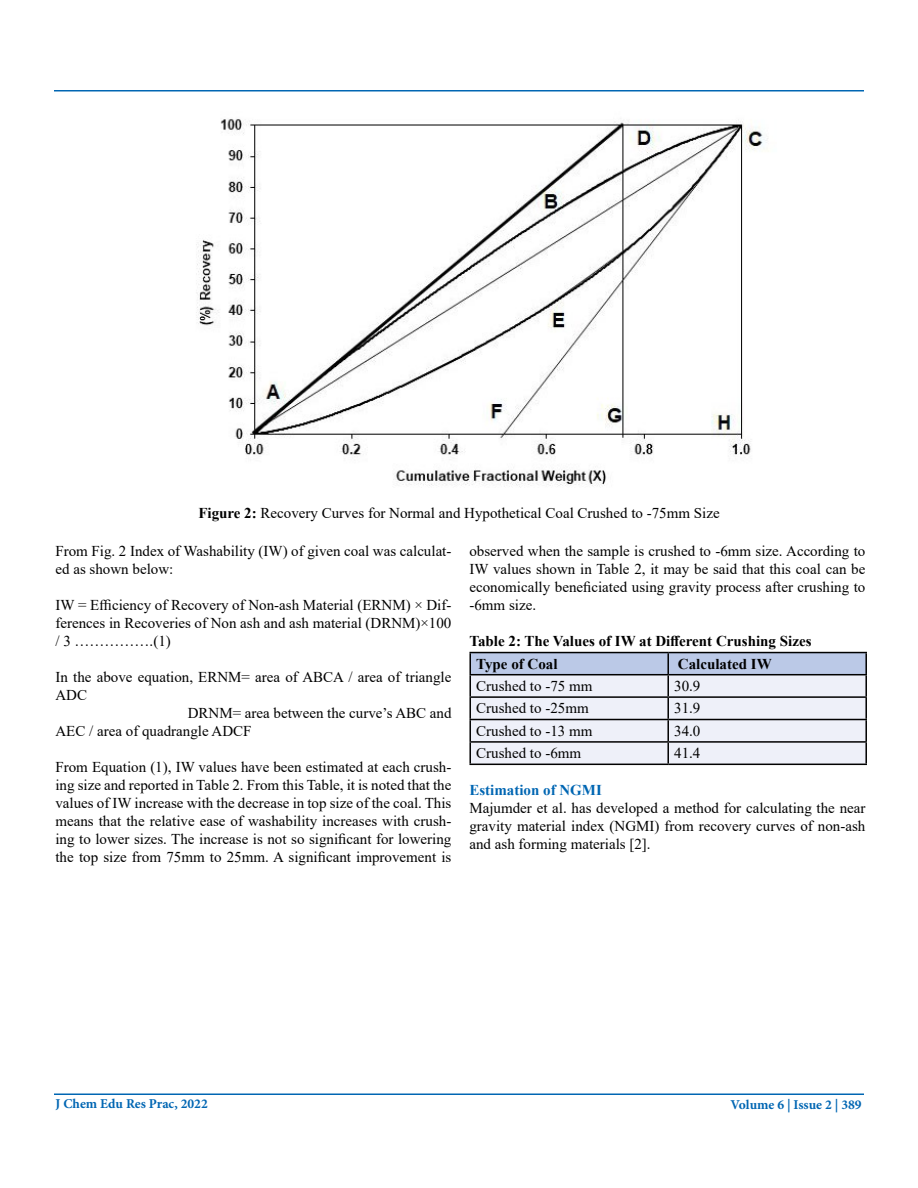
<style>
.page{position:relative;width:918px;height:1188px;background:#fff}
.page>*{position:absolute;margin:0;border:0;box-sizing:border-box;transform-origin:0 0}
.t1{font:15px/18px "Times New Roman";color:#000;text-align:justify}
.t2{font:700 15px/23px "Times New Roman";color:#000}
.t3{font:700 15px "Times New Roman";color:#0066b3}
.t4{font:700 13.5px "Minion Pro";color:#0066b3}
.s1{font-weight:700}
</style>
<div class="page">
<hr style="left:54px;top:90px;width:810px;height:2px;background:#0066b3">
<hr style="left:54px;top:1094px;width:810px;height:1px;background:#0066b3">
<img style="left:196px;top:119px;width:572px;height:368px">
<svg style="left:471px;top:653px;width:394px;height:111px;background:#dfe4f1"></svg>
<hr style="left:469px;top:652px;width:199px;height:1px;background:#000">
<hr style="left:469px;top:653px;width:2px;height:21px;background:#000">
<hr style="left:668px;top:652px;width:199px;height:1px;background:#000">
<hr style="left:667px;top:653px;width:2px;height:21px;background:#000">
<hr style="left:865px;top:653px;width:2px;height:21px;background:#000">
<hr style="left:469px;top:674px;width:199px;height:1px;background:#000">
<hr style="left:469px;top:675px;width:2px;height:21px;background:#000">
<hr style="left:668px;top:674px;width:199px;height:1px;background:#000">
<hr style="left:667px;top:675px;width:2px;height:21px;background:#000">
<hr style="left:865px;top:675px;width:2px;height:21px;background:#000">
<hr style="left:469px;top:696px;width:199px;height:2px;background:#000">
<hr style="left:469px;top:698px;width:2px;height:21px;background:#000">
<hr style="left:668px;top:696px;width:199px;height:2px;background:#000">
<hr style="left:667px;top:698px;width:2px;height:21px;background:#000">
<hr style="left:865px;top:698px;width:2px;height:21px;background:#000">
<hr style="left:469px;top:719px;width:199px;height:1px;background:#000">
<hr style="left:469px;top:720px;width:2px;height:21px;background:#000">
<hr style="left:668px;top:719px;width:199px;height:1px;background:#000">
<hr style="left:667px;top:720px;width:2px;height:21px;background:#000">
<hr style="left:865px;top:720px;width:2px;height:21px;background:#000">
<hr style="left:469px;top:741px;width:199px;height:2px;background:#000">
<hr style="left:469px;top:743px;width:2px;height:21px;background:#000">
<hr style="left:668px;top:741px;width:199px;height:2px;background:#000">
<hr style="left:667px;top:743px;width:2px;height:21px;background:#000">
<hr style="left:865px;top:743px;width:2px;height:21px;background:#000">
<hr style="left:469px;top:764px;width:199px;height:1px;background:#000">
<hr style="left:668px;top:764px;width:199px;height:1px;background:#000">
<p class="t1" style="left:198px;top:504px;width:523px"><span class="s1">Figure 2:</span> Recovery Curves for Normal and Hypothetical Coal Crushed to -75mm Size</p>
<p class="t1" style="left:55px;top:541px;width:397px">From Fig. 2 Index of Washability (IW) of given coal was calculat&shy;ed as shown below:</p>
<p class="t1" style="left:55px;top:595px;width:397px">IW = Efficiency of Recovery of Non-ash Material (ERNM) × Dif&shy;ferences in Recoveries of Non ash and ash material (DRNM)×100 / 3 …………….(1)</p>
<p class="t1" style="left:55px;top:667px;width:398px">In the above equation, ERNM= area of ABCA / area of triangle</p>
<p class="t1" style="left:55px;top:685px;width:33px">ADC</p>
<p class="t1" style="left:188px;top:703px;width:265px">DRNM= area between the curve’s ABC and</p>
<p class="t1" style="left:55px;top:721px;width:198px">AEC / area of quadrangle ADCF</p>
<p class="t1" style="left:55px;top:757px;width:398px">From Equation (1), IW values have been estimated at each crush&shy;ing size and reported in Table 2. From this Table, it is noted that the values of IW increase with the decrease in top size of the coal. This means that the relative ease of washability increases with crush&shy;ing to lower sizes. The increase is not so significant for lowering the top size from 75mm to 25mm. A significant improvement is</p>
<p class="t1" style="left:469px;top:541px;width:398px">observed when the sample is crushed to -6mm size. According to IW values shown in Table 2, it may be said that this coal can be economically beneficiated using gravity process after crushing to -6mm size.</p>
<p class="t2" style="left:476px;top:629px;width:337px;text-indent:-7px">Table 2: The Values of IW at Different Crushing Sizes<br>Type of Coal</p>
<p class="t2" style="left:678px;top:652px;width:95px">Calculated IW</p>
<p class="t1" style="left:476px;top:677px;width:118px">Crushed to -75 mm</p>
<p class="t1" style="left:674px;top:677px;width:28px">30.9</p>
<p class="t1" style="left:476px;top:699px;width:114px">Crushed to -25mm</p>
<p class="t1" style="left:674px;top:699px;width:28px">31.9</p>
<p class="t1" style="left:476px;top:721px;width:118px">Crushed to -13 mm</p>
<p class="t1" style="left:674px;top:721px;width:28px">34.0</p>
<p class="t1" style="left:476px;top:744px;width:106px">Crushed to -6mm</p>
<p class="t1" style="left:674px;top:744px;width:28px">41.4</p>
<p class="t3" style="left:469px;top:779px;width:134px">Estimation of NGMI</p>
<p class="t1" style="left:469px;top:799px;width:398px">Majumder et al. has developed a method for calculating the near gravity material index (NGMI) from recovery curves of non-ash and ash forming materials [2].</p>
<p class="t4" style="left:55px;top:1095px;width:154px">J Chem Edu Res Prac, 2022</p>
<p class="t4" style="left:731px;top:1095px;width:133px">Volume 6 | Issue 2 | 389</p>
</div>
